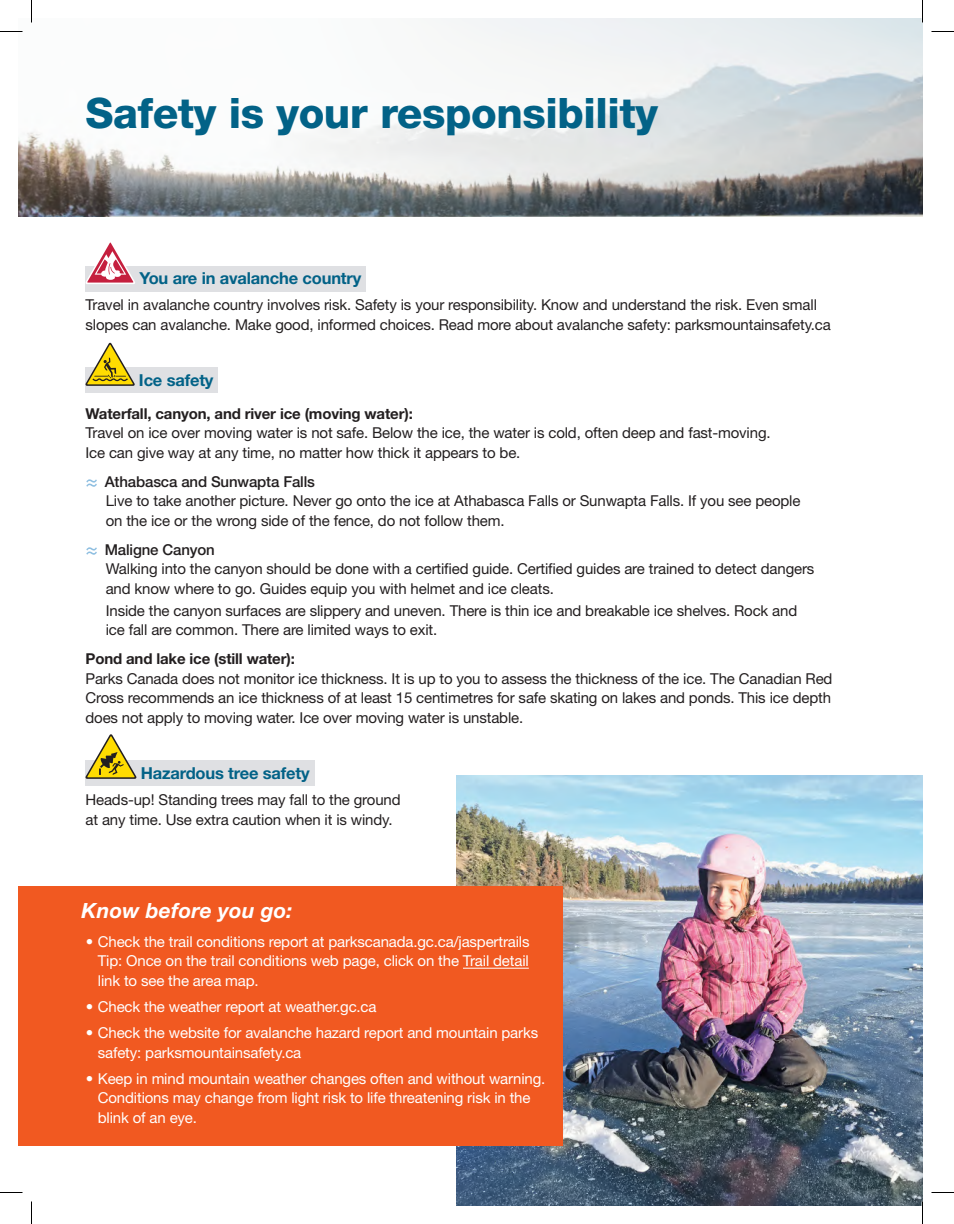
<style>
.page{position:relative;width:954px;height:1224px;background:#fff}
.page>*{position:absolute;margin:0;border:0;box-sizing:border-box;transform-origin:0 0}
.t1{font:800 42px "Helvetica Neue LT Std";letter-spacing:-.01em;color:#026287}
.t2{font:italic 700 21px "Helvetica Neue LT Std";letter-spacing:.01em;color:#fff}
.subhead{font:700 16.5px "Helvetica Neue LT Std";letter-spacing:-.01em;color:#026287}
.subhead-2{font:15px/19.5px "Helvetica Neue LT Std";letter-spacing:-.01em;color:#231f20}
.t3{font:15px/19.5px "Helvetica Neue LT Std";letter-spacing:-.01em;color:#fff}
.sub-subhead{font:500 15px "Helvetica Neue LT Std";letter-spacing:-.01em;color:#231f20}
.s1{font-weight:700}
</style>
<div class="page">
<img style="left:456px;top:776px;width:466px;height:430px">
<img style="left:18px;top:18px;width:904px;height:199px">
<div style="left:18px;top:886px;width:545px;height:260px;background:#f15921"></div>
<hr style="left:463px;top:968px;width:66px;height:1px;background:#fff">
<div style="left:86px;top:266px;width:280px;height:26px;background:#dfe0e3"></div>
<div style="left:86px;top:367px;width:132px;height:26px;background:#dfe0e3"></div>
<div style="left:86px;top:760px;width:229px;height:26px;background:#dfe0e3"></div>
<svg style="left:85px;top:242px;width:50px;height:42px"></svg>
<svg style="left:85px;top:342px;width:50px;height:44px"></svg>
<svg style="left:86px;top:479px;width:11px;height:8px"></svg>
<svg style="left:86px;top:547px;width:11px;height:8px"></svg>
<svg style="left:85px;top:734px;width:52px;height:45px"></svg>
<svg style="left:0;top:31px;width:22px;height:1px"></svg>
<svg style="left:932px;top:31px;width:22px;height:1px"></svg>
<svg style="left:0;top:1192px;width:22px;height:1px"></svg>
<svg style="left:932px;top:1192px;width:22px;height:1px"></svg>
<svg style="left:31px;top:0;width:1px;height:22px"></svg>
<svg style="left:31px;top:1202px;width:1px;height:22px"></svg>
<svg style="left:922px;top:0;width:1px;height:22px"></svg>
<svg style="left:922px;top:1202px;width:1px;height:22px"></svg>
<p class="t1" style="left:86px;top:88px;width:574px">Safety is your responsibility</p>
<p class="subhead" style="left:139px;top:268px;width:224px">You are in avalanche country</p>
<p class="subhead-2" style="left:86px;top:295px;width:747px">Travel in avalanche country involves risk. Safety is your responsibility. Know and understand the risk. Even small slopes can avalanche. Make good, informed choices. Read more about avalanche safety: parksmountainsafety.ca</p>
<p class="subhead" style="left:139px;top:370px;width:76px">Ice safety</p>
<p class="subhead-2" style="left:86px;top:404px;width:687px"><span class="s1">Waterfall, canyon, and river ice (moving water):<br></span>Travel on ice over moving water is not safe. Below the ice, the water is cold, often deep and fast-moving.<br>Ice can give way at any time, no matter how thick it appears to be.</p>
<p class="sub-subhead" style="left:105px;top:473px;width:212px">Athabasca and Sunwapta Falls</p>
<p class="subhead-2" style="left:106px;top:491px;width:696px">Live to take another picture. Never go onto the ice at Athabasca Falls or Sunwapta Falls. If you see people on the ice or the wrong side of the fence, do not follow them.</p>
<p class="sub-subhead" style="left:105px;top:540px;width:112px">Maligne Canyon</p>
<p class="subhead-2" style="left:106px;top:559px;width:710px">Walking into the canyon should be done with a certified guide. Certified guides are trained to detect dangers and know where to go. Guides equip you with helmet and ice cleats.</p>
<p class="subhead-2" style="left:106px;top:601px;width:693px">Inside the canyon surfaces are slippery and uneven. There is thin ice and breakable ice shelves. Rock and ice fall are common. There are limited ways to exit.</p>
<p class="subhead-2" style="left:86px;top:649px;width:749px"><span class="s1">Pond and lake ice (still water):<br></span>Parks Canada does not monitor ice thickness. It is up to you to assess the thickness of the ice. The Canadian Red Cross recommends an ice thickness of at least 15 centimetres for safe skating on lakes and ponds. This ice depth does not apply to moving water. Ice over moving water is unstable.</p>
<p class="subhead" style="left:141px;top:763px;width:171px">Hazardous tree safety</p>
<p class="subhead-2" style="left:86px;top:790px;width:317px">Heads-up! Standing trees may fall to the ground at any time. Use extra caution when it is windy.</p>
<p class="t2" style="left:81px;top:898px;width:213px">Know before you go:</p>
<p class="t3" style="left:98px;top:931px;width:433px;text-align:justify;text-indent:-12px">• Check the trail conditions report at parkscanada.gc.ca/jaspertrails Tip: Once on the trail conditions web page, click on the Trail detail link to see the area map.</p>
<p class="t3" style="left:86px;top:997px;width:292px">• Check the weather report at weather.gc.ca</p>
<p class="t3" style="left:98px;top:1023px;width:442px;text-indent:-12px">• Check the website for avalanche hazard report and mountain parks safety: parksmountainsafety.ca</p>
<p class="t3" style="left:98px;top:1069px;width:449px;text-indent:-12px">• Keep in mind mountain weather changes often and without warning.<br>Conditions may change from light risk to life threatening risk in the blink of an eye.</p>
</div>
